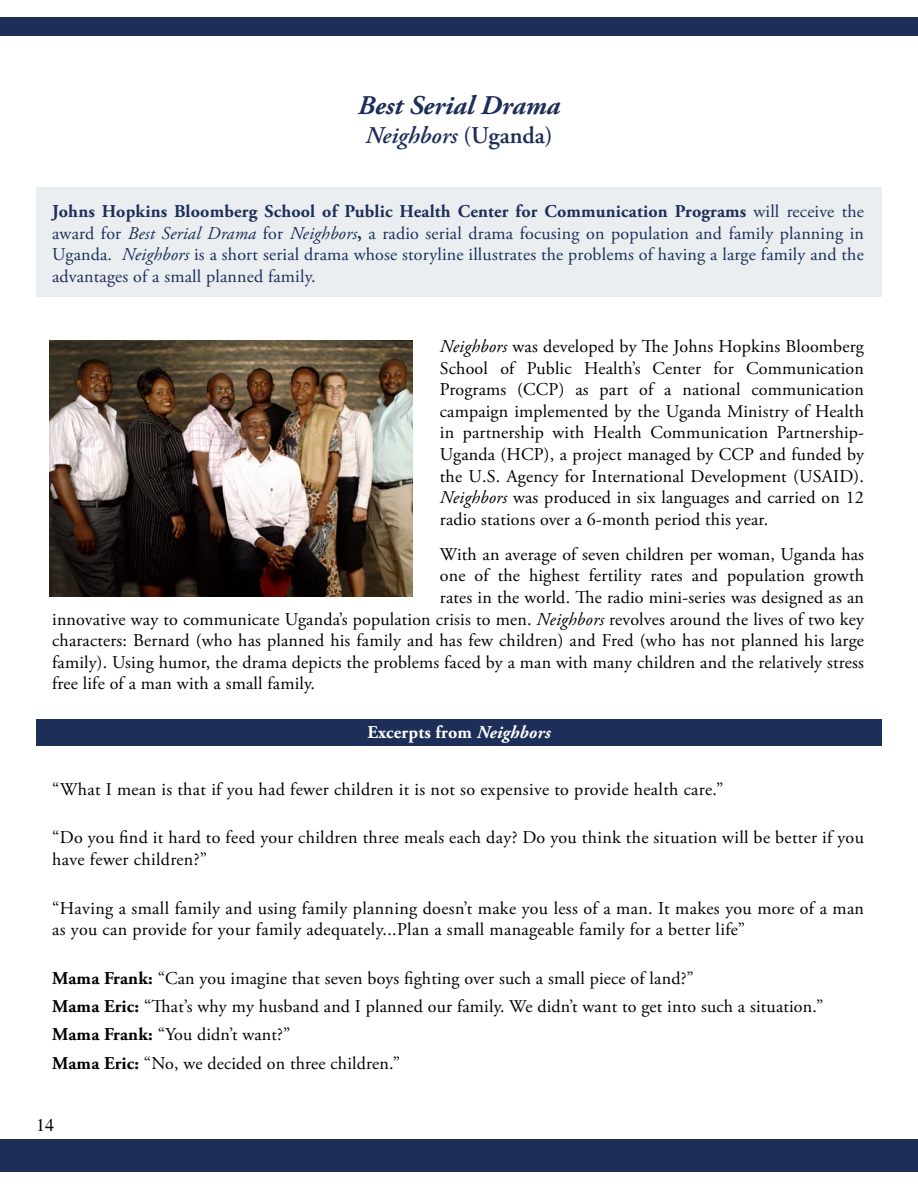
<style>
.page{position:relative;width:918px;height:1188px;background:#fff}
.page>*{position:absolute;margin:0;border:0;box-sizing:border-box;transform-origin:0 0}
.t1{font:italic 700 27px "Adobe Garamond Pro";color:#1d2e59}
.t2{font:italic 600 24px "Adobe Garamond Pro";color:#1d2e59}
.t3{font:18px/21.6px "Adobe Garamond Pro";letter-spacing:.01em;color:#000}
.t4{font:18px/21.6px "Adobe Garamond Pro";letter-spacing:.01em;color:#1d2e59;text-align:justify}
.t5{font:700 18px "Adobe Garamond Pro";letter-spacing:.01em;color:#fff}
.t6{font:18px "Times";color:#000}
.s1{font-style:normal}
.s2{font-weight:700}
.s3{font-style:italic}
</style>
<div class="page">
<div style="left:0;top:1139px;width:918px;height:31px;background:#1d2e59"></div>
<div style="left:0;top:18px;width:918px;height:18px;background:#1d2e59"></div>
<div style="left:0;top:1141px;width:918px;height:31px;background:#1d2e59"></div>
<div style="left:36px;top:188px;width:846px;height:109px;background:#eaeef0"></div>
<img style="left:50px;top:341px;width:363px;height:256px">
<div style="left:36px;top:719px;width:846px;height:27px;background:#1d2e59"></div>
<h1 class="t1" style="left:358px;top:90px;width:204px">Best Serial Drama</h1>
<h2 class="t2" style="left:365px;top:121px;width:189px">Neighbors <span class="s1">(Uganda)</span></h2>
<p class="t4" style="left:52px;top:201px;width:813px"><span class="s2">Johns Hopkins Bloomberg School of Public Health Center for Communication Programs</span> will receive the award for <span class="s3">Best Serial Drama</span> for <span class="s3">Neighbors</span><span class="s2">,</span> a radio serial drama focusing on population and family planning in Uganda. <span class="s3">Neighbors</span> is a short serial drama whose storyline illustrates the problems of having a large family and the advantages of a small planned family.</p>
<p class="t3" style="left:440px;top:336px;width:426px;text-align:justify"><span class="s3">Neighbors</span> was developed by The Johns Hopkins Bloomberg School of Public Health’s Center for Communication Programs (CCP) as part of a national communication campaign implemented by the Uganda Ministry of Health in partnership with Health Communication Partnership-Uganda (HCP), a project managed by CCP and funded by the U.S. Agency for International Development (USAID).<br><span class="s3">Neighbors</span> was produced in six languages and carried on 12 radio stations over a 6-month period this year.</p>
<p class="t3" style="left:440px;top:544px;width:426px">With an average of seven children per woman, Uganda has</p>
<p class="t3" style="left:440px;top:566px;width:426px">one of the highest fertility rates and population growth</p>
<p class="t3" style="left:440px;top:587px;width:426px">rates in the world. The radio mini-series was designed as an</p>
<p class="t3" style="left:52px;top:609px;width:813px">innovative way to communicate Uganda’s population crisis to men. <span class="s3">Neighbors</span> revolves around the lives of two key</p>
<p class="t3" style="left:52px;top:630px;width:813px">characters: Bernard (who has planned his family and has few children) and Fred (who has not planned his large</p>
<p class="t3" style="left:52px;top:652px;width:813px">family). Using humor, the drama depicts the problems faced by a man with many children and the relatively stress</p>
<p class="t3" style="left:52px;top:674px;width:264px">free life of a man with a small family.</p>
<p class="t5" style="left:367px;top:722px;width:185px">Excerpts from <span class="s3">Neighbors</span></p>
<p class="t3" style="left:52px;top:779px;width:673px">“What I mean is that if you had fewer children it is not so expensive to provide health care.”</p>
<p class="t3" style="left:52px;top:827px;width:813px">“Do you find it hard to feed your children three meals each day? Do you think the situation will be better if you have fewer children?”</p>
<p class="t3" style="left:52px;top:898px;width:813px">“Having a small family and using family planning doesn’t make you less of a man. It makes you more of a man as you can provide for your family adequately...Plan a small manageable family for a better life”</p>
<p class="t3" style="left:52px;top:965px;width:773px;line-height:28.3px"><span class="s2">Mama Frank:</span> “Can you imagine that seven boys fighting over such a small piece of land?”<br><span class="s2">Mama Eric:</span> “That’s why my husband and I planned our family. We didn’t want to get into such a situation.” <span class="s2">Mama Frank:</span> “You didn’t want?”<br><span class="s2">Mama Eric:</span> “No, we decided on three children.”</p>
<p class="t6" style="left:36px;top:1115px;width:19px">14</p>
</div>
